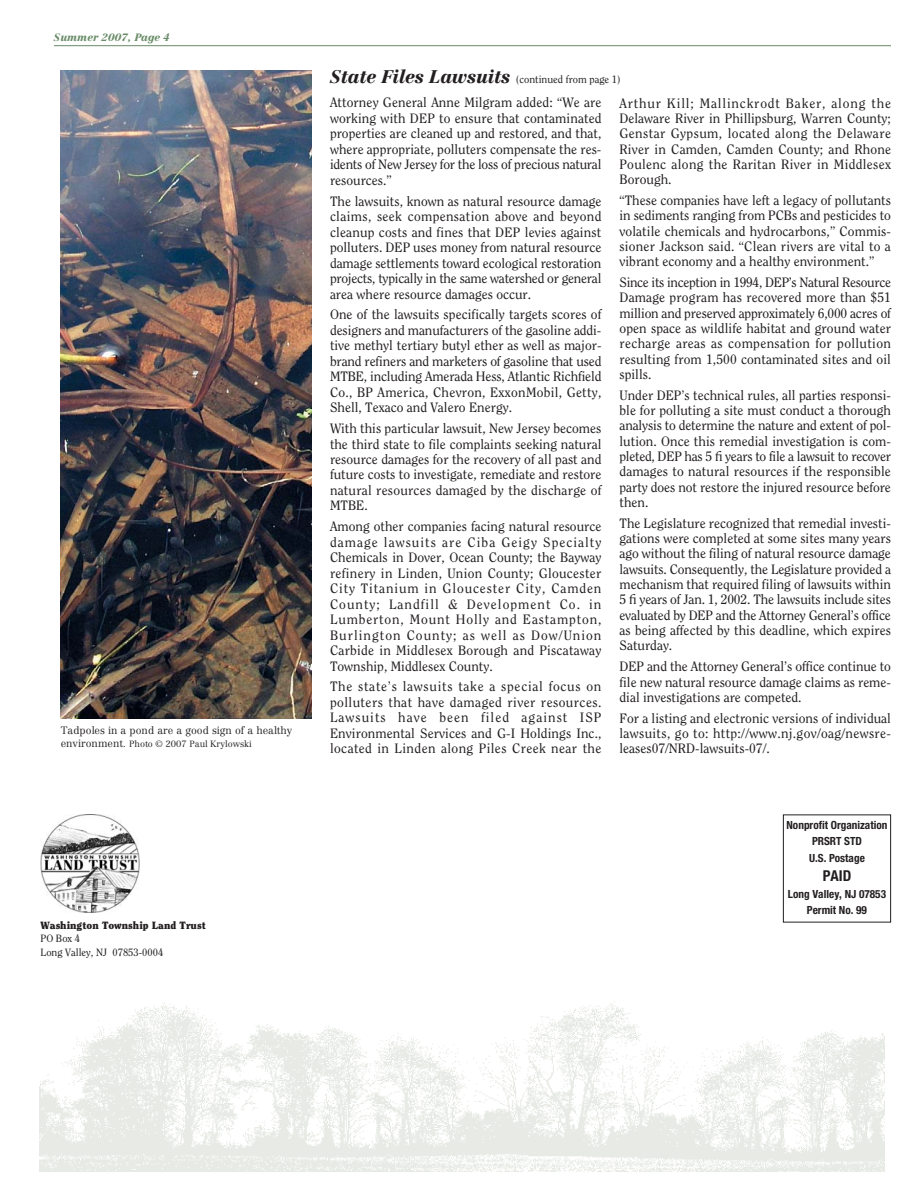
<style>
.page{position:relative;width:918px;height:1188px;background:#fff}
.page>*{position:absolute;margin:0;border:0;box-sizing:border-box;transform-origin:0 0}
.t1{font:700 condensed 15px "Helvetica Neue";color:#231f20}
.t2{font:13.5px/15.5px "Clearface";color:#231f20;text-align:justify}
.t3{font:700 condensed 11.25px/16.5px "Helvetica Neue";color:#231f20;text-align:center}
.t4{font:10.5px/13.5px "Clearface";color:#231f20}
.t5{font:300 10.5px "Centennial";color:#231f20}
.t6{font:900 10.5px "Clearface";color:#231f20}
.t7{font:italic 900 10.5px "Centennial";color:#698c68}
.t8{font:300 9px "Centennial";color:#231f20}
.s1{font-size:10.5px}
.s2{font-family:"Centennial";font-weight:900;font-style:italic;font-size:18px}
</style>
<div class="page">
<img style="left:40px;top:1001px;width:844px;height:171px">
<div style="left:783px;top:814px;width:108px;height:108px;border:1px solid #231f20"></div>
<img style="left:41px;top:815px;width:99px;height:98px">
<hr style="left:54px;top:45px;width:837px;height:1px;background:#698c68">
<img style="left:61px;top:70px;width:251px;height:648px">
<p class="t7" style="left:54px;top:33px;width:117px">Summer 2007, Page 4</p>
<p class="t5" style="left:61px;top:726px;width:233px">Tadpoles in a pond are a good sign of a healthy</p>
<p class="t8" style="left:61px;top:740px;width:193px"><span class="s1">environment.</span> Photo © 2007 Paul Krylowski</p>
<p class="t6" style="left:40px;top:921px;width:167px">Washington Township Land Trust</p>
<p class="t4" style="left:40px;top:933px;width:124px">PO Box 4<br>Long Valley, NJ 07853-0004</p>
<p class="t4" style="left:330px;top:73px;width:292px"><span class="s2">State Files Lawsuits</span> (continued from page 1)</p>
<p class="t2" style="left:330px;top:96px;width:273px">Attorney General Anne Milgram added: “We are working with DEP to ensure that contaminated properties are cleaned up and restored, and that, where appropriate, polluters compensate the res&shy;idents of New Jersey for the loss of precious natural resources.”</p>
<p class="t2" style="left:330px;top:194px;width:273px">The lawsuits, known as natural resource damage claims, seek compensation above and beyond cleanup costs and fines that DEP levies against polluters. DEP uses money from natural resource damage settlements toward ecological restoration projects, typically in the same watershed or general area where resource damages occur.</p>
<p class="t2" style="left:330px;top:308px;width:273px">One of the lawsuits specifically targets scores of designers and manufacturers of the gasoline addi&shy;tive methyl tertiary butyl ether as well as major&shy;brand refiners and marketers of gasoline that used MTBE, including Amerada Hess, Atlantic Richfield Co., BP America, Chevron, ExxonMobil, Getty, Shell, Texaco and Valero Energy.</p>
<p class="t2" style="left:330px;top:422px;width:273px">With this particular lawsuit, New Jersey becomes the third state to file complaints seeking natural resource damages for the recovery of all past and future costs to investigate, remediate and restore natural resources damaged by the discharge of MTBE.</p>
<p class="t2" style="left:330px;top:520px;width:273px">Among other companies facing natural resource damage lawsuits are Ciba Geigy Specialty Chemicals in Dover, Ocean County; the Bayway refinery in Linden, Union County; Gloucester City Titanium in Gloucester City, Camden County; Landfill &amp; Development Co. in Lumberton, Mount Holly and Eastampton, Burlington County; as well as Dow/Union Carbide in Middlesex Borough and Piscataway Township, Middlesex County.</p>
<p class="t2" style="left:330px;top:680px;width:273px">The state’s lawsuits take a special focus on polluters that have damaged river resources.<br>Lawsuits have been filed against ISP Environmental Services and G-I Holdings Inc., located in Linden along Piles Creek near the</p>
<p class="t2" style="left:620px;top:96px;width:273px">Arthur Kill; Mallinckrodt Baker, along the Delaware River in Phillipsburg, Warren County; Genstar Gypsum, located along the Delaware River in Camden, Camden County; and Rhone Poulenc along the Raritan River in Middlesex Borough.</p>
<p class="t2" style="left:620px;top:193px;width:273px">“These companies have left a legacy of pollutants in sediments ranging from PCBs and pesticides to volatile chemicals and hydrocarbons,” Commis&shy;sioner Jackson said. “Clean rivers are vital to a vibrant economy and a healthy environment.”</p>
<p class="t2" style="left:620px;top:276px;width:273px">Since its inception in 1994, DEP’s Natural Resource Damage program has recovered more than $51 million and preserved approximately 6,000 acres of open space as wildlife habitat and ground water recharge areas as compensation for pollution resulting from 1,500 contaminated sites and oil spills.</p>
<p class="t2" style="left:620px;top:388px;width:273px">Under DEP’s technical rules, all parties responsi&shy;ble for polluting a site must conduct a thorough analysis to determine the nature and extent of pol&shy;lution. Once this remedial investigation is com&shy;pleted, DEP has 5 fi years to file a lawsuit to recover damages to natural resources if the responsible party does not restore the injured resource before then.</p>
<p class="t2" style="left:620px;top:516px;width:273px">The Legislature recognized that remedial investi&shy;gations were completed at some sites many years ago without the filing of natural resource damage lawsuits. Consequently, the Legislature provided a mechanism that required filing of lawsuits within 5 fi years of Jan. 1, 2002. The lawsuits include sites evaluated by DEP and the Attorney General’s office as being affected by this deadline, which expires Saturday.</p>
<p class="t2" style="left:620px;top:660px;width:273px">DEP and the Attorney General’s office continue to file new natural resource damage claims as reme&shy;dial investigations are competed.</p>
<p class="t2" style="left:620px;top:711px;width:273px">For a listing and electronic versions of individual lawsuits, go to: http://www.nj.gov/oag/newsre&shy;leases07/NRD-lawsuits-07/.</p>
<p class="t3" style="left:787px;top:817px;width:102px">Nonprofit Organization<br>PRSRT STD<br>U.S. Postage</p>
<p class="t1" style="left:823px;top:871px;width:30px">PAID</p>
<p class="t3" style="left:788px;top:887px;width:100px">Long Valley, NJ 07853<br>Permit No. 99</p>
</div>
